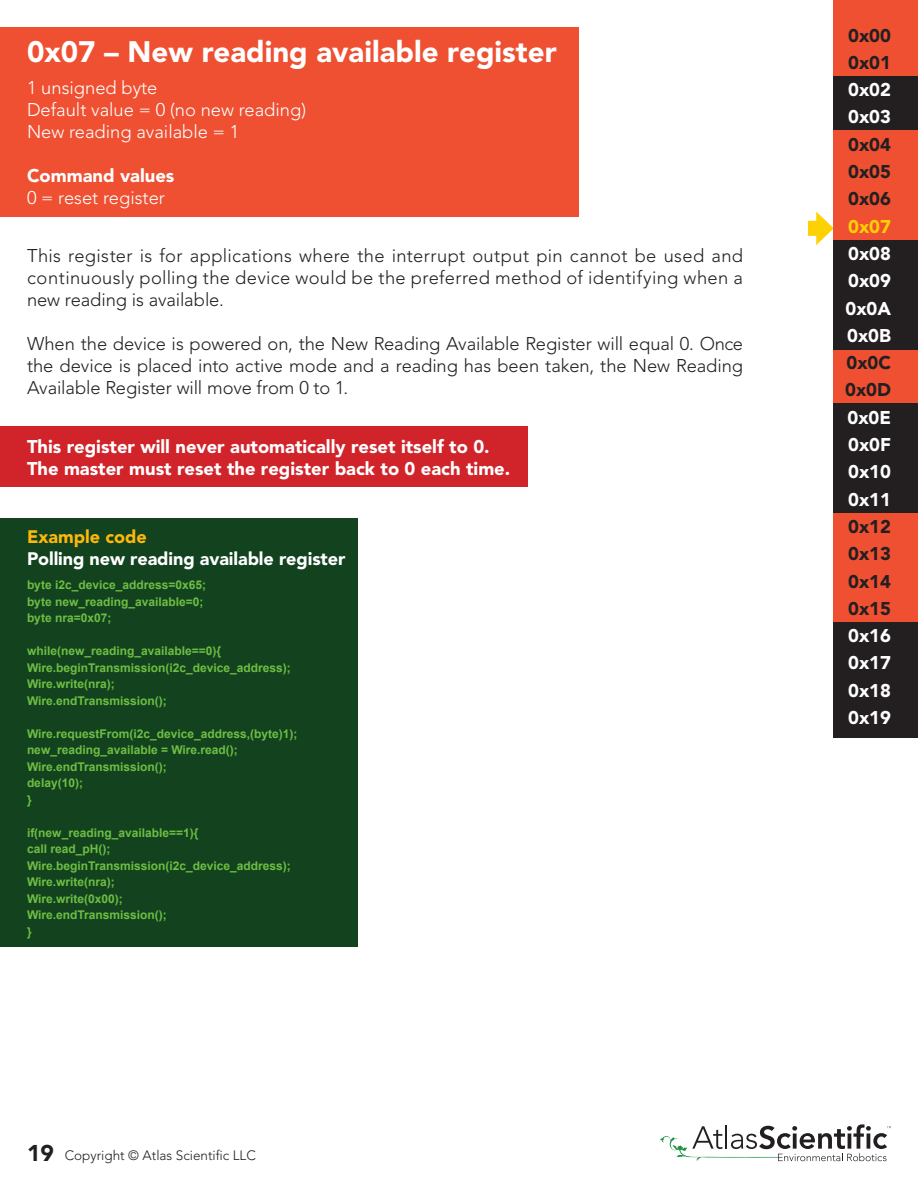
<style>
.page{position:relative;width:918px;height:1188px;background:#fff}
.page>*{position:absolute;margin:0;border:0;box-sizing:border-box;transform-origin:0 0}
.t1{font:900 29.4px "Avenir";color:#fff}
.t2{font:300 18.3px/22px "Avenir";color:#231f20;text-align:justify}
.t3{font:900 18.3px "Avenir";color:#fff}
.t4{font:300 18.3px "Avenir";color:#fff}
.t5{font:900 18.3px "Avenir";color:#231f20}
.t6{font:900 18.3px "Avenir";color:#fed105}
.t7{font:900 18px/22px "Avenir";letter-spacing:-.005em;color:#fff}
.t8{font:300 13.5px "Avenir";color:#231f20}
.t9{font:700 12px "Arial";color:#6ebe44}
.s1{color:#fdb80d}
.s2{font-weight:900;font-size:22.65px}
</style>
<div class="page">
<div style="left:0;top:426px;width:527px;height:61px;background:#d1232a"></div>
<div style="left:0;top:28px;width:578px;height:189px;background:#ef5032"></div>
<div style="left:0;top:518px;width:357px;height:429px;background:#12431e"></div>
<svg style="left:808px;top:212px;width:26px;height:33px"></svg>
<div style="left:834px;top:0;width:84px;height:76px;background:#ef5032"></div>
<div style="left:834px;top:76px;width:84px;height:55px;background:#231f20"></div>
<div style="left:834px;top:131px;width:84px;height:109px;background:#ef5032"></div>
<div style="left:834px;top:342px;width:84px;height:62px;background:#ef5032"></div>
<div style="left:834px;top:404px;width:84px;height:109px;background:#231f20"></div>
<div style="left:834px;top:513px;width:84px;height:109px;background:#ef5032"></div>
<div style="left:834px;top:622px;width:84px;height:116px;background:#231f20"></div>
<div style="left:834px;top:240px;width:84px;height:110px;background:#231f20"></div>
<svg style="left:660px;top:1124px;width:231px;height:37px"></svg>
<p class="t1" style="left:27px;top:34px;width:531px">0x07 – New reading available register</p>
<p class="t4" style="left:27px;top:77px;width:132px">1 unsigned byte</p>
<p class="t4" style="left:27px;top:99px;width:281px">Default value = 0 (no new reading)</p>
<p class="t4" style="left:27px;top:121px;width:214px">New reading available = 1</p>
<p class="t3" style="left:27px;top:165px;width:149px">Command values</p>
<p class="t4" style="left:27px;top:187px;width:139px">0 = reset register</p>
<p class="t2" style="left:27px;top:245px;width:718px">This register is for applications where the interrupt output pin cannot be used and continuously polling the device would be the preferred method of identifying when a new reading is available.</p>
<p class="t2" style="left:27px;top:333px;width:718px">When the device is powered on, the New Reading Available Register will equal 0. Once the device is placed into active mode and a reading has been taken, the New Reading Available Register will move from 0 to 1.</p>
<p class="t3" style="left:27px;top:435px;width:464px">This register will never automatically reset itself to 0.</p>
<p class="t3" style="left:27px;top:457px;width:485px">The master must reset the register back to 0 each time.</p>
<p class="t7" style="left:27px;top:525px;width:320px"><span class="s1">Example code<br></span>Polling new reading available register</p>
<p class="t9" style="left:27px;top:577px;width:181px">byte i2c_device_address=0x65;</p>
<p class="t9" style="left:27px;top:593px;width:178px">byte new_reading_available=0;</p>
<p class="t9" style="left:27px;top:610px;width:86px">byte nra=0x07;</p>
<p class="t9" style="left:27px;top:643px;width:196px">while(new_reading_available==0){</p>
<p class="t9" style="left:27px;top:659px;width:265px">Wire.beginTransmission(i2c_device_address);</p>
<p class="t9" style="left:27px;top:676px;width:89px">Wire.write(nra);</p>
<p class="t9" style="left:27px;top:692px;width:141px">Wire.endTransmission();</p>
<p class="t9" style="left:27px;top:725px;width:272px">Wire.requestFrom(i2c_device_address,(byte)1);</p>
<p class="t9" style="left:27px;top:742px;width:212px">new_reading_available = Wire.read();</p>
<p class="t9" style="left:27px;top:758px;width:141px">Wire.endTransmission();</p>
<p class="t9" style="left:27px;top:775px;width:58px">delay(10);</p>
<p class="t9" style="left:27px;top:791px;width:6px">}</p>
<p class="t9" style="left:27px;top:824px;width:173px">if(new_reading_available==1){</p>
<p class="t9" style="left:27px;top:841px;width:85px">call read_pH();</p>
<p class="t9" style="left:27px;top:857px;width:265px">Wire.beginTransmission(i2c_device_address);</p>
<p class="t9" style="left:27px;top:874px;width:89px">Wire.write(nra);</p>
<p class="t9" style="left:27px;top:890px;width:97px">Wire.write(0x00);</p>
<p class="t9" style="left:27px;top:907px;width:141px">Wire.endTransmission();</p>
<p class="t9" style="left:27px;top:923px;width:6px">}</p>
<p class="t8" style="left:27px;top:1148px;width:230px"><span class="s2">19</span> Copyright © Atlas Scientific LLC</p>
<p class="t5" style="left:848px;top:24px;width:44px">0x00</p>
<p class="t5" style="left:848px;top:51px;width:44px">0x01</p>
<p class="t3" style="left:848px;top:79px;width:44px">0x02</p>
<p class="t3" style="left:848px;top:106px;width:44px">0x03</p>
<p class="t5" style="left:848px;top:133px;width:44px">0x04</p>
<p class="t5" style="left:848px;top:161px;width:44px">0x05</p>
<p class="t5" style="left:848px;top:188px;width:44px">0x06</p>
<p class="t6" style="left:848px;top:215px;width:44px">0x07</p>
<p class="t3" style="left:848px;top:242px;width:44px">0x08</p>
<p class="t3" style="left:848px;top:270px;width:44px">0x09</p>
<p class="t3" style="left:846px;top:297px;width:47px">0x0A</p>
<p class="t3" style="left:847px;top:324px;width:45px">0x0B</p>
<p class="t5" style="left:847px;top:352px;width:46px">0x0C</p>
<p class="t5" style="left:845px;top:379px;width:47px">0x0D</p>
<p class="t3" style="left:848px;top:406px;width:45px">0x0E</p>
<p class="t3" style="left:848px;top:434px;width:44px">0x0F</p>
<p class="t3" style="left:848px;top:461px;width:44px">0x10</p>
<p class="t3" style="left:848px;top:488px;width:44px">0x11</p>
<p class="t5" style="left:848px;top:515px;width:44px">0x12</p>
<p class="t5" style="left:848px;top:543px;width:44px">0x13</p>
<p class="t5" style="left:848px;top:570px;width:44px">0x14</p>
<p class="t5" style="left:848px;top:597px;width:44px">0x15</p>
<p class="t3" style="left:848px;top:625px;width:44px">0x16</p>
<p class="t3" style="left:848px;top:652px;width:44px">0x17</p>
<p class="t3" style="left:848px;top:679px;width:44px">0x18</p>
<p class="t3" style="left:848px;top:707px;width:44px">0x19</p>
</div>
